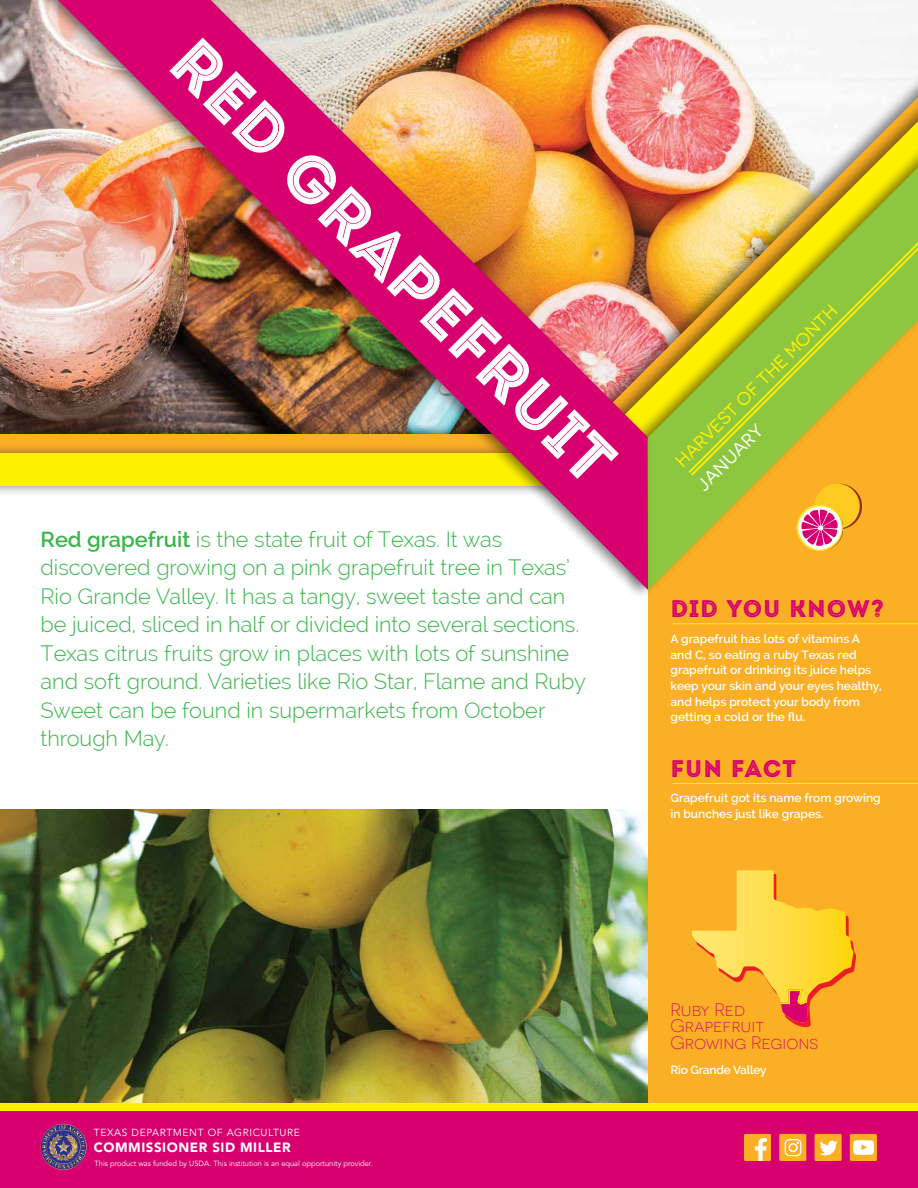
<style>
.page{position:relative;width:918px;height:1188px;background:#fff}
.page>*{position:absolute;margin:0;border:0;box-sizing:border-box;transform-origin:0 0}
.t1{font:67.5px "Intro Inline";color:#fff}
.t2{font:24px "Intro Inline";letter-spacing:.04em;color:#d7006e}
.t3{font:300 21.75px/28.5px "Raleway";color:#39b54a}
.t4{font:300 18px/16.5px "Novecentosanswide";color:#d7006e}
.t5{font:18px "Novecentosanswide";color:#fff200}
.t6{font:18px "Novecentosanswide";color:#fff}
.t7{font:900 13.35px "Avenir";letter-spacing:.04em;color:#fff}
.t8{font:600 12px/15.8px "Raleway";color:#fff}
.t9{font:600 12px "Raleway";letter-spacing:-.02em;color:#fff}
.t10{font:10.2px "Avenir";letter-spacing:.06em;color:#fff}
.t11{font:7.5px "Avenir";color:#fff}
.s1{font-weight:600}
</style>
<div class="page">
<img style="left:0;top:809px;width:648px;height:295px">
<img style="left:0;top:0;width:21px;height:423px">
<div style="left:0;top:454px;width:582px;height:32px;background:#fff200"></div>
<div style="left:648px;top:224px;width:270px;height:902px;background:#fbaf25"></div>
<div style="left:549px;top:18px;width:369px;height:517px;background:#000;opacity:.5"></div>
<div style="left:547px;top:74px;width:371px;height:487px;background:#000;opacity:.5"></div>
<svg style="left:652px;top:121px;width:266px;height:15px"></svg>
<div style="left:599px;top:136px;width:319px;height:464px;background:#000;opacity:.5"></div>
<img style="left:652px;top:167px;width:266px;height:423px">
<div style="left:21px;top:0;width:631px;height:599px;background:#000;opacity:.5"></div>
<img style="left:58px;top:0;width:590px;height:590px">
<hr style="left:672px;top:623px;width:246px;height:1px;background:#fff200">
<hr style="left:672px;top:783px;width:246px;height:1px;background:#fff200">
<svg style="left:817px;top:484px;width:45px;height:45px"></svg>
<div style="left:815px;top:484px;width:45px;height:45px;background:#fdca21;border-radius:50%"></div>
<svg style="left:796px;top:505px;width:47px;height:46px"></svg>
<svg style="left:691px;top:870px;width:163px;height:157px"></svg>
<svg style="left:687px;top:219px;width:231px;height:256px"></svg>
<svg style="left:689px;top:222px;width:229px;height:256px"></svg>
<div style="left:0;top:1104px;width:918px;height:84px;background:#fff200"></div>
<div style="left:0;top:1111px;width:918px;height:77px;background:#d7006e"></div>
<svg style="left:40px;top:1124px;width:46px;height:46px"></svg>
<div style="left:779px;top:1134px;width:27px;height:27px;background:#fbaf25"></div>
<div style="left:850px;top:1134px;width:27px;height:27px;background:#fbaf25"></div>
<div style="left:744px;top:1134px;width:27px;height:27px;background:#fbaf25"></div>
<div style="left:815px;top:1134px;width:27px;height:27px;background:#fbaf25"></div>
<svg style="left:785px;top:1139px;width:16px;height:17px"></svg>
<svg style="left:853px;top:1140px;width:21px;height:15px"></svg>
<svg style="left:755px;top:1138px;width:12px;height:23px"></svg>
<svg style="left:820px;top:1141px;width:18px;height:14px"></svg>
<h1 class="t1" style="left:210px;top:21px;width:597px;rotate:45deg">RED GRAPEFRUIT</h1>
<p class="t3" style="left:40px;top:525px;width:547px"><span class="s1">Red grapefruit</span> is the state fruit of Texas. It was discovered growing on a pink grapefruit tree in Texas’ Rio Grande Valley. It has a tangy, sweet taste and can be juiced, sliced in half or divided into several sections.<br>Texas citrus fruits grow in places with lots of sunshine and soft ground. Varieties like Rio Star, Flame and Ruby Sweet can be found in supermarkets from October through May.</p>
<p class="t5" style="left:671px;top:456px;width:222px;rotate:-45deg">HARVEST OF THE MONTH</p>
<p class="t6" style="left:693px;top:480px;width:86px;rotate:-45deg">JANUARY</p>
<p class="t2" style="left:670px;top:594px;width:215px">DID YOU KNOW?</p>
<p class="t8" style="left:670px;top:631px;width:213px">A grapefruit has lots of vitamins A and C, so eating a ruby Texas red grapefruit or drinking its juice helps keep your skin and your eyes healthy, and helps protect your body from getting a cold or the flu.</p>
<p class="t2" style="left:670px;top:754px;width:127px">FUN FACT</p>
<p class="t8" style="left:670px;top:790px;width:212px">Grapefruit got its name from growing in bunches just like grapes.</p>
<p class="t10" style="left:94px;top:1127px;width:207px">TEXAS DEPARTMENT OF AGRICULTURE</p>
<p class="t7" style="left:94px;top:1139px;width:198px">COMMISSIONER SID MILLER</p>
<p class="t11" style="left:95px;top:1159px;width:280px">This product was funded by USDA. This institution is an equal opportunity provider.</p>
<p class="t4" style="left:670px;top:1001px;width:149px">Ruby Red<br>Grapefruit<br>Growing Regions</p>
<p class="t9" style="left:670px;top:1063px;width:98px">Rio Grande Valley</p>
</div>
